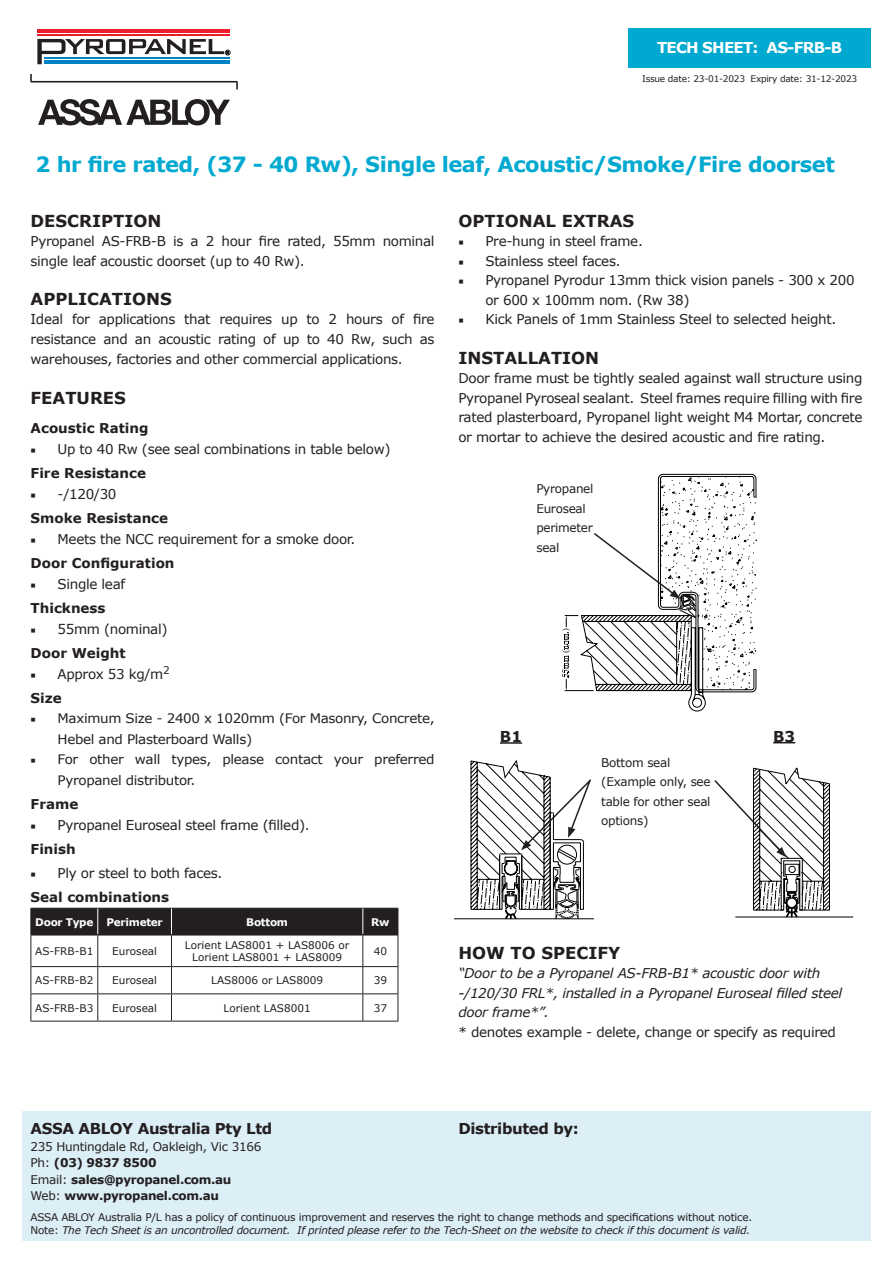
<style>
.page{position:relative;width:893px;height:1263px;background:#fff}
.page>*{position:absolute;margin:0;border:0;box-sizing:border-box;transform-origin:0 0}
.t1{font:700 21px "Verdana";letter-spacing:-.025em;color:#00a9d0}
.t2{font:700 16.5px "Verdana";color:#231f20}
.t3{font:700 15px "Verdana";letter-spacing:-.025em;color:#231f20}
.t4{font:700 15px "Verdana";letter-spacing:-.05em;color:#fff}
.t5{font:13.5px/19.5px "Verdana";letter-spacing:-.025em;color:#231f20}
.t6{font:700 13.5px "Verdana";color:#231f20}
.t7{font:italic 13.5px/19.5px "Verdana";letter-spacing:-.025em;color:#231f20}
.t8{font:13.05px/20.4px "Verdana";letter-spacing:-.025em;color:#231f20}
.t9{font:12px/19.5px "Verdana";letter-spacing:-.025em;color:#231f20;text-align:justify}
.t10{font:700 12px "Verdana";letter-spacing:-.025em;color:#231f20}
.t11{font:10.5px/12.6px "Verdana";letter-spacing:-.01em;color:#231f20;text-align:center}
.t12{font:italic 10.5px "Verdana";letter-spacing:-.025em;color:#231f20}
.t13{font:700 10.5px "Verdana";letter-spacing:-.025em;color:#fff}
.t14{font:9px "Verdana";letter-spacing:-.03em;color:#231f20}
.s1{font-family:"Minion Pro"}
.s2{font-weight:400}
.s3{font-style:normal}
</style>
<div class="page">
<div style="left:0;top:1111px;width:893px;height:148px;background:#dceef6"></div>
<div style="left:628px;top:29px;width:243px;height:39px;background:#00a9d0"></div>
<hr style="left:37px;top:29px;width:193px;height:4px;background:#ee1b2c">
<hr style="left:37px;top:34px;width:193px;height:2px;background:#ee1b2c">
<svg style="left:37px;top:39px;width:193px;height:25px"></svg>
<svg style="left:30px;top:74px;width:208px;height:15px"></svg>
<svg style="left:38px;top:99px;width:192px;height:26px"></svg>
<hr style="left:31px;top:935px;width:1px;height:31px;background:#231f20">
<hr style="left:97px;top:935px;width:1px;height:31px;background:#231f20">
<hr style="left:171px;top:935px;width:1px;height:31px;background:#231f20">
<hr style="left:363px;top:935px;width:1px;height:31px;background:#231f20">
<hr style="left:398px;top:935px;width:1px;height:31px;background:#231f20">
<hr style="left:97px;top:966px;width:74px;height:1px;background:#231f20">
<hr style="left:171px;top:966px;width:192px;height:1px;background:#231f20">
<hr style="left:363px;top:966px;width:35px;height:1px;background:#231f20">
<svg style="left:31px;top:967px;width:1px;height:54px"></svg>
<hr style="left:97px;top:993px;width:74px;height:1px;background:#231f20">
<svg style="left:97px;top:967px;width:1px;height:54px"></svg>
<hr style="left:171px;top:993px;width:192px;height:1px;background:#231f20">
<svg style="left:171px;top:967px;width:1px;height:54px"></svg>
<hr style="left:363px;top:993px;width:35px;height:1px;background:#231f20">
<svg style="left:363px;top:967px;width:1px;height:54px"></svg>
<svg style="left:398px;top:967px;width:1px;height:54px"></svg>
<hr style="left:97px;top:1021px;width:74px;height:1px;background:#231f20">
<hr style="left:171px;top:1021px;width:192px;height:1px;background:#231f20">
<hr style="left:363px;top:1021px;width:35px;height:1px;background:#231f20">
<hr style="left:31px;top:966px;width:66px;height:1px;background:#231f20">
<hr style="left:31px;top:993px;width:66px;height:1px;background:#231f20">
<hr style="left:31px;top:1021px;width:66px;height:1px;background:#231f20">
<div style="left:31px;top:908px;width:368px;height:27px;background:#231f20"></div>
<svg style="left:562px;top:474px;width:195px;height:238px"></svg>
<hr style="left:500px;top:742px;width:22px;height:2px;background:#231f20">
<svg style="left:773px;top:742px;width:22px;height:1px"></svg>
<svg style="left:455px;top:760px;width:139px;height:159px"></svg>
<svg style="left:714px;top:767px;width:140px;height:151px"></svg>
<div style="left:0;top:1242px;width:893px;height:21px;background:#fff"></div>
<div style="left:0;top:0;width:21px;height:1263px;background:#fff"></div>
<div style="left:872px;top:0;width:21px;height:1263px;background:#fff"></div>
<p class="t4" style="left:657px;top:38px;width:187px">TECH SHEET: AS-FRB-B</p>
<p class="t14" style="left:642px;top:73px;width:217px">Issue date: 23-01-2023 Expiry date: 31-12-2023</p>
<p class="t1" style="left:36px;top:151px;width:801px">2 hr fire rated, (37 - 40 Rw), Single leaf, Acoustic/Smoke/Fire doorset</p>
<p class="t2" style="left:31px;top:210px;width:132px">DESCRIPTION</p>
<p class="t5" style="left:31px;top:231px;width:405px">Pyropanel AS-FRB-B is a 2 hour fire rated, 55mm nominal single leaf acoustic doorset (up to 40 Rw).</p>
<p class="t2" style="left:31px;top:288px;width:143px">APPLICATIONS</p>
<p class="t5" style="left:31px;top:309px;width:405px;text-align:justify">Ideal for applications that requires up to 2 hours of fire resistance and an acoustic rating of up to 40 Rw, such as warehouses, factories and other commercial applications.</p>
<p class="t2" style="left:31px;top:388px;width:97px">FEATURES</p>
<p class="t6" style="left:31px;top:419px;width:120px">Acoustic Rating</p>
<p class="t5" style="left:31px;top:439px;width:362px"><span class="s1">■</span> Up to 40 Rw (see seal combinations in table below)</p>
<p class="t6" style="left:31px;top:464px;width:117px">Fire Resistance</p>
<p class="t5" style="left:31px;top:484px;width:87px"><span class="s1">■</span> -/120/30</p>
<p class="t6" style="left:31px;top:509px;width:139px">Smoke Resistance</p>
<p class="t5" style="left:31px;top:529px;width:326px"><span class="s1">■</span> Meets the NCC requirement for a smoke door.</p>
<p class="t6" style="left:31px;top:554px;width:146px">Door Configuration</p>
<p class="t5" style="left:31px;top:574px;width:96px"><span class="s1">■</span> Single leaf</p>
<p class="t6" style="left:31px;top:599px;width:77px">Thickness</p>
<p class="t5" style="left:31px;top:619px;width:138px"><span class="s1">■</span> 55mm (nominal)</p>
<p class="t6" style="left:31px;top:644px;width:97px">Door Weight</p>
<p class="t5" style="left:31px;top:664px;width:141px"><span class="s1">■</span> Approx 53 kg/m<sup>2</sup></p>
<p class="t6" style="left:31px;top:689px;width:33px">Size</p>
<p class="t8" style="left:58px;top:708px;width:379px;text-indent:-27px"><span class="s1">■</span> Maximum Size - 2400 x 1020mm (For Masonry, Concrete,<br>Hebel and Plasterboard Walls)</p>
<p class="t8" style="left:58px;top:748px;width:378px;line-height:21px;text-indent:-27px"><span class="s1">■</span> For other wall types, please contact your preferred<br>Pyropanel distributor.</p>
<p class="t6" style="left:31px;top:795px;width:49px">Frame</p>
<p class="t5" style="left:31px;top:815px;width:281px"><span class="s1">■</span> Pyropanel Euroseal steel frame (filled).</p>
<p class="t6" style="left:31px;top:840px;width:47px">Finish</p>
<p class="t5" style="left:31px;top:863px;width:193px"><span class="s1">■</span> Ply or steel to both faces.</p>
<p class="t6" style="left:31px;top:888px;width:140px">Seal combinations</p>
<p class="t13" style="left:35px;top:915px;width:60px">Door Type</p>
<p class="t13" style="left:106px;top:915px;width:58px">Perimeter</p>
<p class="t13" style="left:246px;top:915px;width:43px">Bottom</p>
<p class="t13" style="left:371px;top:915px;width:20px">Rw</p>
<p class="t11" style="left:35px;top:944px;width:60px">AS-FRB-B1</p>
<p class="t11" style="left:112px;top:944px;width:47px">Euroseal</p>
<p class="t11" style="left:185px;top:938px;width:166px">Lorient LAS8001 + LAS8006 or<br>Lorient LAS8001 + LAS8009</p>
<p class="t11" style="left:374px;top:944px;width:15px">40</p>
<p class="t11" style="left:35px;top:974px;width:60px">AS-FRB-B2</p>
<p class="t11" style="left:112px;top:974px;width:47px">Euroseal</p>
<p class="t11" style="left:211px;top:974px;width:113px">LAS8006 or LAS8009</p>
<p class="t11" style="left:374px;top:974px;width:15px">39</p>
<p class="t11" style="left:35px;top:1001px;width:60px">AS-FRB-B3</p>
<p class="t11" style="left:112px;top:1001px;width:47px">Euroseal</p>
<p class="t11" style="left:224px;top:1001px;width:89px">Lorient LAS8001</p>
<p class="t11" style="left:374px;top:1001px;width:15px">37</p>
<p class="t2" style="left:458px;top:210px;width:177px">OPTIONAL EXTRAS</p>
<p class="t5" style="left:458px;top:231px;width:186px"><span class="s1">■</span> Pre-hung in steel frame.</p>
<p class="t5" style="left:458px;top:251px;width:164px"><span class="s1">■</span> Stainless steel faces.</p>
<p class="t5" style="left:485px;top:270px;width:371px;text-indent:-27px"><span class="s1">■</span> Pyropanel Pyrodur 13mm thick vision panels - 300 x 200 or 600 x 100mm nom. (Rw 38)</p>
<p class="t5" style="left:458px;top:309px;width:379px"><span class="s1">■</span> Kick Panels of 1mm Stainless Steel to selected height.</p>
<p class="t2" style="left:458px;top:347px;width:142px">INSTALLATION</p>
<p class="t5" style="left:458px;top:368px;width:405px;text-align:justify">Door frame must be tightly sealed against wall structure using Pyropanel Pyroseal sealant. Steel frames require filling with fire rated plasterboard, Pyropanel light weight M4 Mortar, concrete or mortar to achieve the desired acoustic and fire rating.</p>
<p class="t9" style="left:536px;top:479px;width:59px">Pyropanel</p>
<p class="t9" style="left:536px;top:498px;width:58px;text-align:left">Euroseal perimeter seal</p>
<p class="t3" style="left:500px;top:727px;width:24px">B1</p>
<p class="t3" style="left:773px;top:727px;width:24px">B3</p>
<p class="t9" style="left:601px;top:752px;width:71px">Bottom seal</p>
<p class="t9" style="left:601px;top:772px;width:111px">(Example only, see table for other seal options)</p>
<p class="t2" style="left:458px;top:942px;width:163px">HOW TO SPECIFY</p>
<p class="t7" style="left:458px;top:963px;width:363px">“Door to be a Pyropanel AS-FRB-B1* acoustic door with</p>
<p class="t7" style="left:458px;top:983px;width:385px">-/120/30 FRL*, installed in a Pyropanel Euroseal filled steel door frame*”.</p>
<p class="t5" style="left:458px;top:1022px;width:379px">* denotes example - delete, change or specify as required</p>
<p class="t3" style="left:31px;top:1119px;width:243px">ASSA ABLOY Australia Pty Ltd</p>
<p class="t9" style="left:31px;top:1136px;width:232px">235 Huntingdale Rd, Oakleigh, Vic 3166</p>
<p class="t10" style="left:31px;top:1155px;width:127px"><span class="s2">Ph:</span> (03) 9837 8500</p>
<p class="t10" style="left:31px;top:1171px;width:202px"><span class="s2">Email:</span> sales@pyropanel.com.au</p>
<p class="t10" style="left:31px;top:1188px;width:190px"><span class="s2">Web:</span> www.pyropanel.com.au</p>
<p class="t11" style="left:31px;top:1210px;width:723px">ASSA ABLOY Australia P/L has a policy of continuous improvement and reserves the right to change methods and specifications without notice.</p>
<p class="t12" style="left:31px;top:1223px;width:721px"><span class="s3">Note:</span> The Tech Sheet is an uncontrolled document. If printed please refer to the Tech-Sheet on the website to check if this document is valid.</p>
<p class="t3" style="left:458px;top:1119px;width:122px">Distributed by:</p>
</div>
